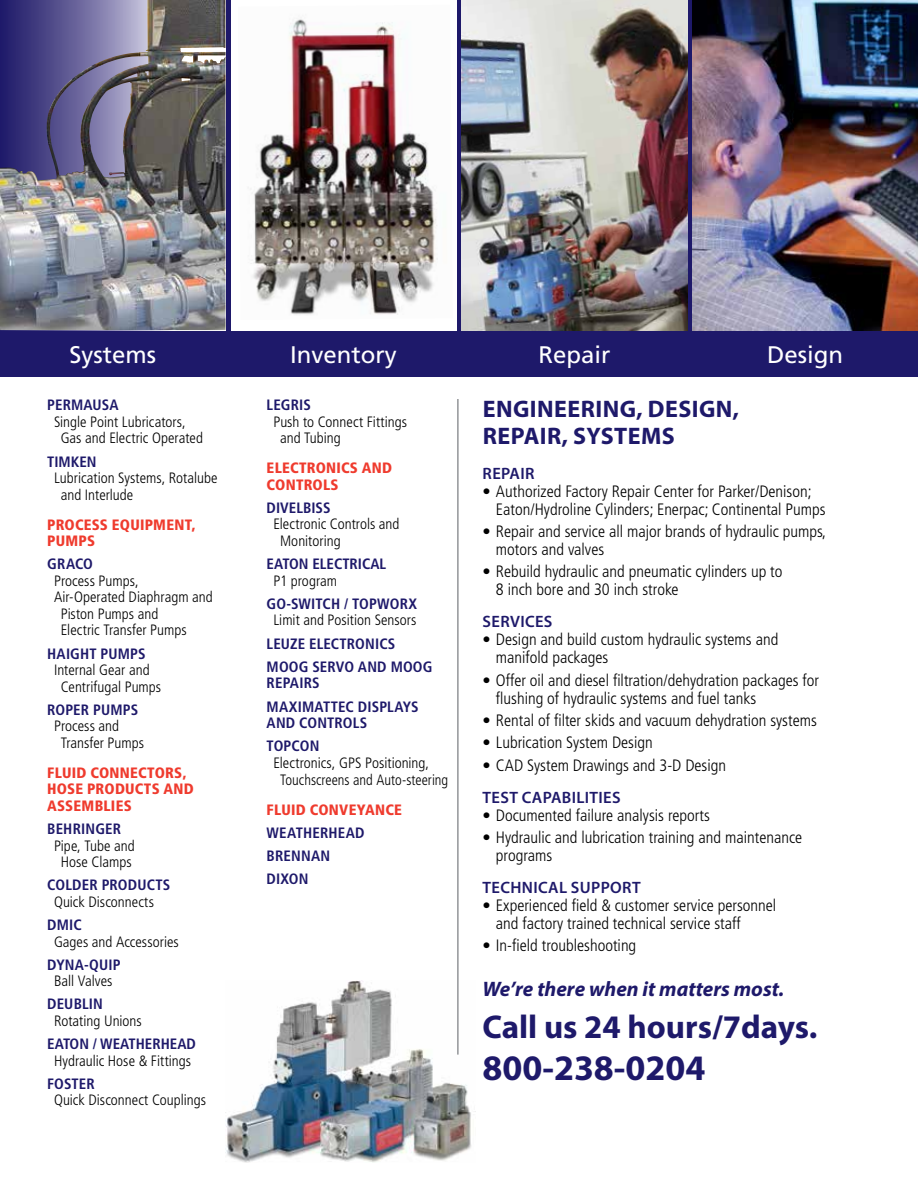
<style>
.page{position:relative;width:918px;height:1188px;background:#fff}
.page>*{position:absolute;margin:0;border:0;box-sizing:border-box;transform-origin:0 0}
.t1{font:700 36px "Myriad Pro";color:#1e196a}
.t2{font:700 33px "Myriad Pro";color:#1e196a}
.t3{font:700 24px/27px "Myriad Pro";letter-spacing:.02em;color:#1e196a}
.t4{font:24px "Frutiger";color:#fff}
.t5{font:italic 700 21px "Myriad Pro";color:#1e196a}
.t6{font:300 condensed 16.5px/18px "Frutiger LT Std";color:#000}
.t7{font:600 16.5px "Myriad Pro";letter-spacing:.02em;color:#1e196a}
.t8{font:300 condensed 15px/16.5px "Frutiger LT Std";color:#000}
.t9{font:700 condensed 15px/23.2px "Frutiger LT Std";letter-spacing:.01em;color:#1e196a}
.t10{font:900 condensed 15px/16.5px "Frutiger LT Std";letter-spacing:.015em;color:#ef3b2e}
</style>
<div class="page">
<img style="left:226px;top:980px;width:245px;height:182px">
<hr style="left:457px;top:399px;width:2px;height:656px;background:#939598">
<div style="left:0;top:0;width:918px;height:377px;background:#1e196a"></div>
<img style="left:0;top:0;width:226px;height:330px">
<div style="left:231px;top:0;width:225px;height:330px;background:#fff"></div>
<img style="left:248px;top:19px;width:190px;height:296px">
<img style="left:462px;top:0;width:225px;height:330px">
<img style="left:692px;top:0;width:226px;height:330px">
<h3 class="t4" style="left:69px;top:340px;width:88px">Systems</h3>
<h3 class="t4" style="left:290px;top:340px;width:108px">Inventory</h3>
<h3 class="t4" style="left:538px;top:340px;width:74px">Repair</h3>
<h3 class="t4" style="left:767px;top:340px;width:78px">Design</h3>
<p class="t9" style="left:47px;top:393px;width:73px">PERMAUSA</p>
<p class="t8" style="left:61px;top:414px;width:144px;text-indent:-7px">Single Point Lubricators,<br>Gas and Electric Operated</p>
<p class="t9" style="left:47px;top:450px;width:51px">TIMKEN</p>
<p class="t8" style="left:61px;top:470px;width:158px;text-indent:-7px">Lubrication Systems, Rotalube and Interlude</p>
<p class="t10" style="left:47px;top:516px;width:150px">PROCESS EQUIPMENT,<br>PUMPS</p>
<p class="t9" style="left:47px;top:552px;width:47px">GRACO</p>
<p class="t8" style="left:54px;top:573px;width:86px">Process Pumps,</p>
<p class="t8" style="left:54px;top:589px;width:160px">Air-Operated Diaphragm and</p>
<p class="t8" style="left:61px;top:606px;width:99px">Piston Pumps and</p>
<p class="t8" style="left:61px;top:622px;width:128px">Electric Transfer Pumps</p>
<p class="t9" style="left:47px;top:642px;width:100px">HAIGHT PUMPS</p>
<p class="t8" style="left:61px;top:662px;width:102px;text-indent:-7px">Internal Gear and<br>Centrifugal Pumps</p>
<p class="t9" style="left:47px;top:698px;width:93px">ROPER PUMPS</p>
<p class="t8" style="left:61px;top:718px;width:85px;text-indent:-7px">Process and<br>Transfer Pumps</p>
<p class="t10" style="left:47px;top:764px;width:148px">FLUID CONNECTORS,<br>HOSE PRODUCTS AND<br>ASSEMBLIES</p>
<p class="t9" style="left:47px;top:817px;width:75px">BEHRINGER</p>
<p class="t8" style="left:54px;top:837px;width:82px;text-align:center">Pipe, Tube and<br>Hose Clamps</p>
<p class="t9" style="left:47px;top:873px;width:125px">COLDER PRODUCTS</p>
<p class="t8" style="left:54px;top:894px;width:102px">Quick Disconnects</p>
<p class="t9" style="left:47px;top:913px;width:36px">DMIC</p>
<p class="t8" style="left:54px;top:933px;width:126px">Gages and Accessories</p>
<p class="t9" style="left:47px;top:953px;width:75px">DYNA-QUIP</p>
<p class="t8" style="left:54px;top:973px;width:60px">Ball Valves</p>
<p class="t9" style="left:47px;top:993px;width:57px">DEUBLIN</p>
<p class="t8" style="left:54px;top:1013px;width:89px">Rotating Unions</p>
<p class="t9" style="left:47px;top:1032px;width:150px">EATON / WEATHERHEAD</p>
<p class="t8" style="left:54px;top:1053px;width:139px">Hydraulic Hose &amp; Fittings</p>
<p class="t9" style="left:47px;top:1072px;width:49px">FOSTER</p>
<p class="t8" style="left:54px;top:1092px;width:154px">Quick Disconnect Couplings</p>
<p class="t9" style="left:267px;top:393px;width:46px">LEGRIS</p>
<p class="t8" style="left:280px;top:414px;width:128px;text-indent:-7px">Push to Connect Fittings and Tubing</p>
<p class="t10" style="left:267px;top:460px;width:127px">ELECTRONICS AND<br>CONTROLS</p>
<p class="t9" style="left:267px;top:496px;width:65px">DIVELBISS</p>
<p class="t8" style="left:280px;top:516px;width:121px;text-indent:-7px">Electronic Controls and<br>Monitoring</p>
<p class="t9" style="left:267px;top:552px;width:121px">EATON ELECTRICAL</p>
<p class="t8" style="left:273px;top:573px;width:65px">P1 program</p>
<p class="t9" style="left:267px;top:592px;width:152px">GO-SWITCH / TOPWORX</p>
<p class="t8" style="left:273px;top:612px;width:145px">Limit and Position Sensors</p>
<p class="t9" style="left:267px;top:632px;width:167px">LEUZE ELECTRONICS<br>MOOG SERVO AND MOOG</p>
<p class="t9" style="left:267px;top:672px;width:154px">REPAIRS<br>MAXIMATTEC DISPLAYS</p>
<p class="t9" style="left:267px;top:711px;width:102px">AND CONTROLS<br>TOPCON</p>
<p class="t8" style="left:280px;top:755px;width:170px;text-indent:-7px">Electronics, GPS Positioning,<br>Touchscreens and Auto-steering</p>
<p class="t10" style="left:267px;top:801px;width:137px">FLUID CONVEYANCE</p>
<p class="t9" style="left:267px;top:821px;width:100px">WEATHERHEAD<br>BRENNAN<br>DIXON</p>
<h3 class="t3" style="left:483px;top:395px;width:258px">ENGINEERING, DESIGN,<br>REPAIR, SYSTEMS</h3>
<p class="t7" style="left:483px;top:462px;width:53px">REPAIR</p>
<p class="t6" style="left:496px;top:482px;width:331px;text-indent:-13px">• Authorized Factory Repair Center for Parker/Denison;<br>Eaton/Hydroline Cylinders; Enerpac; Continental Pumps</p>
<p class="t6" style="left:496px;top:522px;width:332px;text-indent:-13px">• Repair and service all major brands of hydraulic pumps, motors and valves</p>
<p class="t6" style="left:496px;top:563px;width:288px;text-indent:-13px">• Rebuild hydraulic and pneumatic cylinders up to<br>8 inch bore and 30 inch stroke</p>
<p class="t7" style="left:483px;top:611px;width:71px">SERVICES</p>
<p class="t6" style="left:496px;top:631px;width:284px;text-indent:-13px">• Design and build custom hydraulic systems and manifold packages</p>
<p class="t6" style="left:496px;top:671px;width:325px;text-indent:-13px">• Offer oil and diesel filtration/dehydration packages for flushing of hydraulic systems and fuel tanks</p>
<p class="t6" style="left:482px;top:711px;width:336px">• Rental of filter skids and vacuum dehydration systems</p>
<p class="t6" style="left:482px;top:734px;width:172px">• Lubrication System Design</p>
<p class="t6" style="left:482px;top:756px;width:245px">• CAD System Drawings and 3-D Design</p>
<p class="t7" style="left:483px;top:787px;width:140px">TEST CAPABILITIES</p>
<p class="t6" style="left:482px;top:806px;width:229px">• Documented failure analysis reports</p>
<p class="t6" style="left:496px;top:828px;width:308px;text-indent:-13px">• Hydraulic and lubrication training and maintenance programs</p>
<p class="t7" style="left:483px;top:877px;width:160px">TECHNICAL SUPPORT</p>
<p class="t6" style="left:496px;top:897px;width:282px;text-indent:-13px">• Experienced field &amp; customer service personnel and factory trained technical service staff</p>
<p class="t6" style="left:482px;top:937px;width:155px">• In-field troubleshooting</p>
<p class="t5" style="left:482px;top:975px;width:303px">We’re there when it matters most.</p>
<h2 class="t2" style="left:482px;top:1005px;width:336px">Call us 24 hours/7days.</h2>
<h1 class="t1" style="left:482px;top:1044px;width:224px">800-238-0204</h1>
</div>
